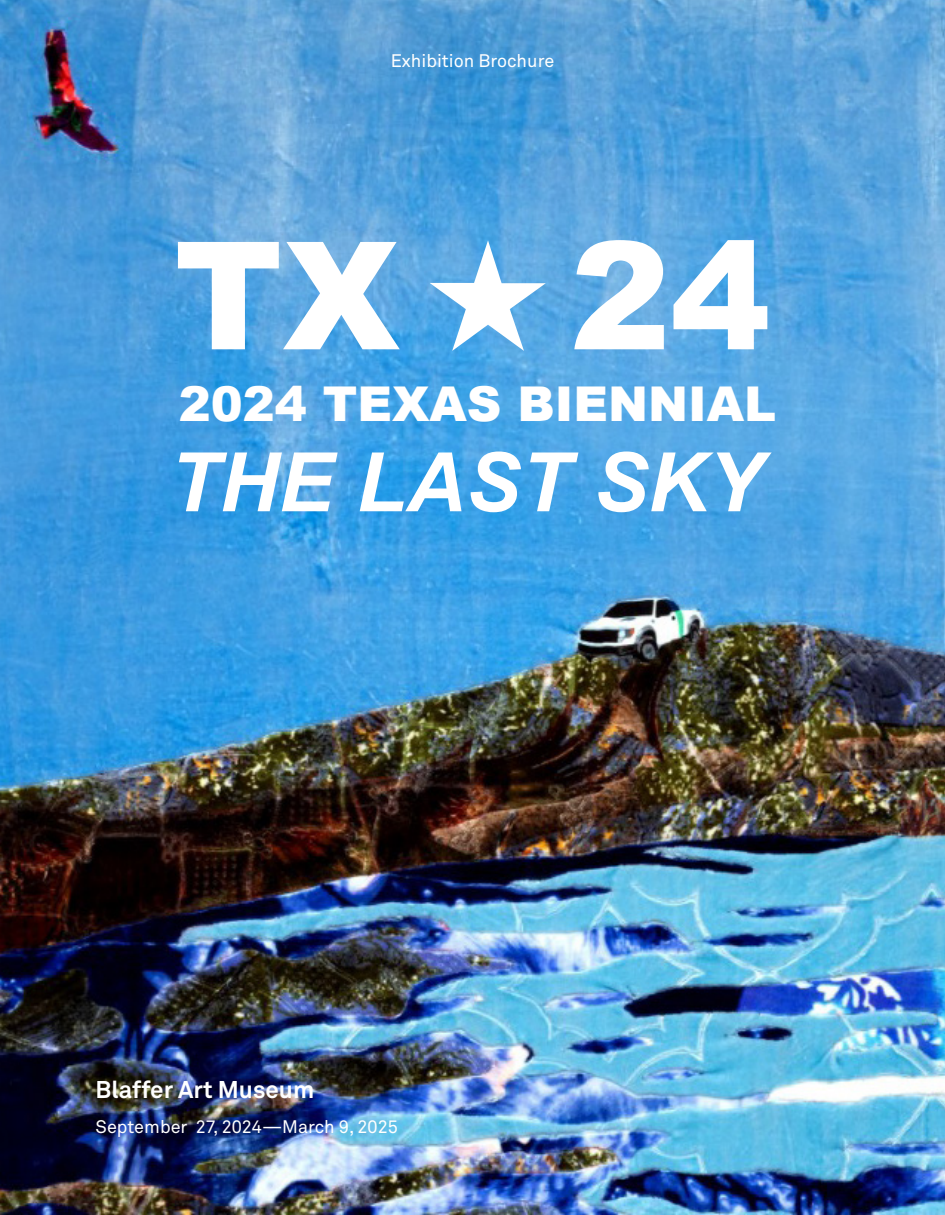
<style>
.page{position:relative;width:945px;height:1215px;background:#fff}
.page>*{position:absolute;margin:0;border:0;box-sizing:border-box;transform-origin:0 0}
.Cover_text{font:900 150px "Arial";color:#fff}
.Cover_3{font:italic 700 82.05px "Arial";color:#fff}
.Cover_2{font:900 48px "Arial";color:#fff}
.Blaffer_info_text__white{font:700 24px "Akkurat";color:#fff}
.Cover_Date{font:18px "Akkurat";color:#fff}
</style>
<div class="page">
<img style="left:0;top:0;width:945px;height:1215px">
<svg style="left:430px;top:240px;width:116px;height:111px"></svg>
<p class="Cover_Date" style="left:391px;top:50px;width:165px">Exhibition Brochure</p>
<p class="Cover_text" style="left:175px;top:187px;width:226px">TX</p>
<p class="Cover_text" style="left:570px;top:187px;width:202px">24</p>
<p class="Cover_2" style="left:179px;top:369px;width:599px">2024 TEXAS BIENNIAL</p>
<p class="Cover_3" style="left:169px;top:429px;width:594px">THE LAST SKY</p>
<p class="Blaffer_info_text__white" style="left:96px;top:1075px;width:220px">Blaffer Art Museum</p>
<p class="Cover_Date" style="left:96px;top:1116px;width:304px">September 27, 2024—March 9, 2025</p>
</div>
